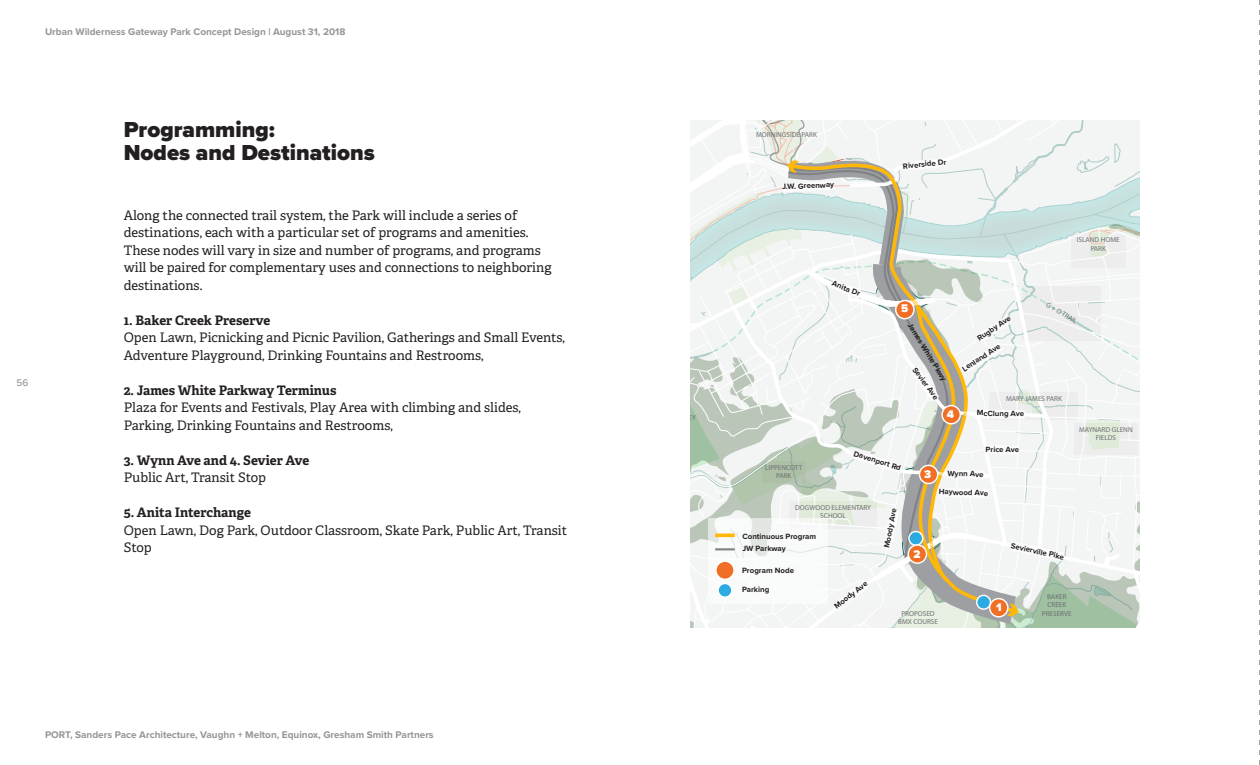
<style>
.page{position:relative;width:1260px;height:765px;background:#fff}
.page>*{position:absolute;margin:0;border:0;box-sizing:border-box;transform-origin:0 0}
.Title-SubPage{font:900 22.5px "Proxima Nova";color:#231f20}
.Body{font:13.12px/17.5px "Adelle PE";color:#231f20}
.Body-2{font:700 13.12px "Adelle PE";color:#231f20}
.t1{font:900 11.5px "Proxima Nova";color:#fff}
.t2{font:700 10px "Proxima Nova";color:#939598}
.t3{font:500 10px "Proxima Nova";color:#939598}
.t4{font:700 7.88px "Proxima Nova";letter-spacing:-.005em;color:#231f20}
.t5{font:700 condensed 7.12px/8.6px "Helvetica Neue";color:#6d6e71;text-align:center}
</style>
<div class="page">
<svg style="left:690px;top:121px;width:450px;height:507px"></svg>
<img style="left:773px;top:155px;width:303px;height:470px">
<svg style="left:708px;top:518px;width:120px;height:41px"></svg>
<hr style="left:715px;top:548px;width:20px;height:2px;background:#808285">
<hr style="left:715px;top:534px;width:20px;height:3px;background:#ffb808">
<div style="left:708px;top:559px;width:120px;height:45px;background:#fff"></div>
<div style="left:909px;top:531px;width:14px;height:14px;background:#2babe2;border-radius:50%"></div>
<div style="left:908px;top:531px;width:15px;height:15px;border:1px solid #fff;border-radius:50%"></div>
<div style="left:977px;top:595px;width:13px;height:14px;background:#2babe2;border-radius:50%"></div>
<div style="left:976px;top:595px;width:15px;height:15px;border:1px solid #fff;border-radius:50%"></div>
<div style="left:896px;top:301px;width:18px;height:18px;background:#f16f24;border-radius:50%"></div>
<div style="left:895px;top:300px;width:20px;height:19px;border:1px solid #fff;border-radius:50%"></div>
<div style="left:908px;top:545px;width:19px;height:18px;background:#f16f24;border-radius:50%"></div>
<div style="left:908px;top:544px;width:19px;height:20px;border:1px solid #fff;border-radius:50%"></div>
<svg style="left:990px;top:599px;width:18px;height:18px"></svg>
<div style="left:989px;top:598px;width:20px;height:20px;border:1px solid #fff;border-radius:50%"></div>
<div style="left:942px;top:406px;width:18px;height:18px;background:#f16f24;border-radius:50%"></div>
<div style="left:941px;top:405px;width:20px;height:19px;border:1px solid #fff;border-radius:50%"></div>
<div style="left:919px;top:465px;width:19px;height:19px;background:#f16f24;border-radius:50%"></div>
<div style="left:919px;top:465px;width:19px;height:19px;border:1px solid #fff;border-radius:50%"></div>
<div style="left:716px;top:561px;width:18px;height:18px;background:#f16f24;border-radius:50%"></div>
<div style="left:715px;top:560px;width:20px;height:20px;border:1px solid #fff;border-radius:50%"></div>
<svg style="left:718px;top:583px;width:14px;height:14px"></svg>
<div style="left:717px;top:583px;width:16px;height:15px;border:1px solid #fff;border-radius:50%"></div>
<svg style="left:1259px;top:0;width:1px;height:765px"></svg>
<p class="t2" style="left:45px;top:24px;width:302px">Urban Wilderness Gateway Park Concept Design | August 31, 2018</p>
<p class="t3" style="left:17px;top:375px;width:13px">56</p>
<p class="Title-SubPage" style="left:124px;top:113px;width:153px">Programming:</p>
<p class="Title-SubPage" style="left:124px;top:136px;width:253px">Nodes and Destinations</p>
<p class="Body" style="left:124px;top:206px;width:429px">Along the connected trail system, the Park will include a series of destinations, each with a particular set of programs and amenities.<br>These nodes will vary in size and number of programs, and programs will be paired for complementary uses and connections to neighboring destinations.</p>
<p class="Body-2" style="left:124px;top:311px;width:148px">1. Baker Creek Preserve</p>
<p class="Body" style="left:124px;top:328px;width:443px">Open Lawn, Picnicking and Picnic Pavilion, Gatherings and Small Events,<br>Adventure Playground, Drinking Fountains and Restrooms,</p>
<p class="Body-2" style="left:124px;top:381px;width:214px">2. James White Parkway Terminus</p>
<p class="Body" style="left:124px;top:398px;width:399px">Plaza for Events and Festivals, Play Area with climbing and slides,<br>Parking, Drinking Fountains and Restrooms,</p>
<p class="Body-2" style="left:124px;top:451px;width:187px">3. Wynn Ave and 4. Sevier Ave</p>
<p class="Body" style="left:124px;top:468px;width:144px">Public Art, Transit Stop</p>
<p class="Body-2" style="left:124px;top:503px;width:129px">5. Anita Interchange</p>
<p class="Body" style="left:124px;top:521px;width:445px">Open Lawn, Dog Park, Outdoor Classroom, Skate Park, Public Art, Transit<br>Stop</p>
<p class="t2" style="left:45px;top:727px;width:390px">PORT, Sanders Pace Architecture, Vaughn + Melton, Equinox, Gresham Smith Partners</p>
<p class="t5" style="left:756px;top:130px;width:62px">MORNINGSIDE PARK</p>
<p class="t4" style="left:782px;top:181px;width:54px;rotate:-3deg">J.W. Greenway</p>
<p class="t4" style="left:835px;top:277px;width:31px;rotate:21deg">Anita Dr</p>
<p class="t4" style="left:902px;top:160px;width:45px;rotate:-6deg">Riverside Dr</p>
<p class="t5" style="left:1077px;top:235px;width:44px">ISLAND HOME<br>PARK</p>
<p class="t1" style="left:901px;top:300px;width:9px">5</p>
<p class="t4" style="left:915px;top:320px;width:69px;rotate:59deg">James White Pkwy</p>
<p class="t4" style="left:919px;top:365px;width:39px;rotate:53deg">Sevier Ave</p>
<p class="t4" style="left:975px;top:334px;width:40px;rotate:-34deg">Rugby Ave</p>
<p class="t4" style="left:960px;top:365px;width:46px;rotate:-34deg">Lenland Ave</p>
<p class="t5" style="left:1049px;top:300px;width:37px;rotate:31deg">G + O TRAIL</p>
<p class="t5" style="left:1006px;top:394px;width:57px">MARY JAMES PARK</p>
<p class="t5" style="left:765px;top:463px;width:39px">LIPPENCOTT<br>PARK</p>
<p class="t4" style="left:856px;top:448px;width:50px;rotate:17deg">Davenport Rd</p>
<p class="t5" style="left:795px;top:503px;width:78px">DOGWOOD ELEMENTARY<br>SCHOOL</p>
<p class="t4" style="left:742px;top:530px;width:75px">Continuous Program</p>
<p class="t4" style="left:742px;top:543px;width:45px">JW Parkway</p>
<p class="t4" style="left:881px;top:547px;width:42px;rotate:-80deg">Moody Ave</p>
<p class="t1" style="left:924px;top:466px;width:9px">3</p>
<p class="t4" style="left:977px;top:407px;width:49px;rotate:1deg">McClung Ave</p>
<p class="t4" style="left:986px;top:443px;width:35px;rotate:1deg">Price Ave</p>
<p class="t4" style="left:939px;top:486px;width:51px;rotate:2deg">Haywood Ave</p>
<p class="t1" style="left:947px;top:406px;width:9px">4</p>
<p class="t4" style="left:948px;top:467px;width:37px;rotate:2deg">Wynn Ave</p>
<p class="t1" style="left:913px;top:545px;width:9px">2</p>
<p class="t4" style="left:1013px;top:539px;width:56px;rotate:13deg">Sevierville Pike</p>
<p class="t4" style="left:742px;top:564px;width:54px">Program Node</p>
<p class="t4" style="left:742px;top:584px;width:29px">Parking</p>
<p class="t4" style="left:831px;top:602px;width:42px;rotate:-38deg">Moody Ave</p>
<p class="t5" style="left:898px;top:609px;width:41px">PROPOSED<br>BMX COURSE</p>
<p class="t1" style="left:996px;top:599px;width:7px">1</p>
<p class="t5" style="left:1042px;top:592px;width:31px">BAKER<br>CREEK<br>PRESERVE</p>
<p class="t5" style="left:1079px;top:425px;width:55px">MAYNARD GLENN<br>FIELDS</p>
</div>
